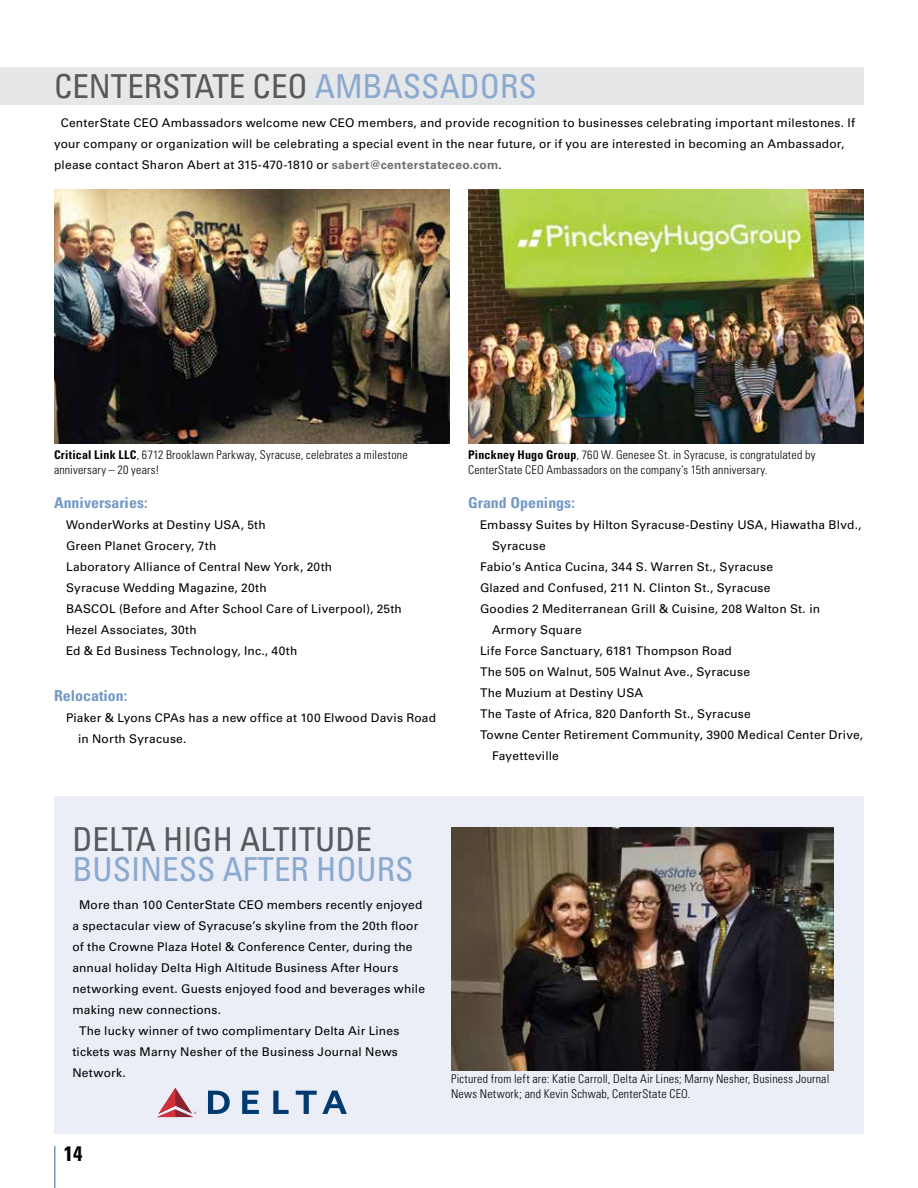
<style>
.page{position:relative;width:918px;height:1188px;background:#fff}
.page>*{position:absolute;margin:0;border:0;box-sizing:border-box;transform-origin:0 0}
.t1{font:condensed 33px "Univers LT Std";color:#58595b}
.t2{font:condensed 33px "Univers LT Std";color:#8ba9d0}
.t3{font:700 condensed 21px "Univers LT Std";color:#000}
.t4{font:700 condensed 15px "Univers LT Std";color:#7399c6;scale:1.06 1}
.t5{font:12px/21px "Univers LT Std";letter-spacing:.02em;color:#000}
.t6{font:300 condensed 12px/15px "Univers LT Std";letter-spacing:.02em;color:#000}
.s1{color:#8ba9d0}
.s2{font-weight:700;color:#6d6e71}
.s3{font-weight:700}
</style>
<div class="page">
<hr style="left:54px;top:1146px;width:2px;height:42px;background:#7399c6">
<div style="left:54px;top:796px;width:810px;height:338px;background:#ebeef6"></div>
<div style="left:0;top:68px;width:864px;height:37px;background:#e6e7e8"></div>
<img style="left:468px;top:190px;width:396px;height:254px">
<img style="left:54px;top:190px;width:396px;height:254px">
<img style="left:451px;top:827px;width:383px;height:243px">
<svg style="left:157px;top:1088px;width:39px;height:29px"></svg>
<svg style="left:208px;top:1091px;width:22px;height:23px"></svg>
<svg style="left:242px;top:1091px;width:17px;height:23px"></svg>
<svg style="left:273px;top:1091px;width:16px;height:23px"></svg>
<svg style="left:296px;top:1091px;width:51px;height:23px"></svg>
<h1 class="t1" style="left:54px;top:66px;width:484px">CENTERSTATE CEO <span class="s1">AMBASSADORS</span></h1>
<p class="t5" style="left:54px;top:112px;width:803px;text-indent:7px">CenterState CEO Ambassadors welcome new CEO members, and provide recognition to businesses celebrating important milestones. If your company or organization will be celebrating a special event in the near future, or if you are interested in becoming an Ambassador, please contact Sharon Abert at 315-470-1810 or <span class="s2">sabert@centerstateceo.com</span>.</p>
<p class="t6" style="left:54px;top:447px;width:355px"><span class="s3">Critical Link LLC</span>, 6712 Brooklawn Parkway, Syracuse, celebrates a milestone anniversary – 20 years!</p>
<p class="t4" style="left:54px;top:494px;width:90px">Anniversaries:</p>
<p class="t5" style="left:66px;top:515px;width:337px">WonderWorks at Destiny USA, 5th<br>Green Planet Grocery, 7th<br>Laboratory Alliance of Central New York, 20th<br>Syracuse Wedding Magazine, 20th<br>BASCOL (Before and After School Care of Liverpool), 25th Hezel Associates, 30th<br>Ed &amp; Ed Business Technology, Inc., 40th</p>
<p class="t4" style="left:54px;top:686px;width:71px">Relocation:</p>
<p class="t5" style="left:78px;top:707px;width:360px;text-indent:-12px">Piaker &amp; Lyons CPAs has a new office at 100 Elwood Davis Road in North Syracuse.</p>
<p class="t6" style="left:468px;top:447px;width:349px"><span class="s3">Pinckney Hugo Group</span>, 760 W. Genesee St. in Syracuse, is congratulated by<br>CenterState CEO Ambassadors on the company’s 15th anniversary.</p>
<p class="t4" style="left:468px;top:494px;width:102px">Grand Openings:</p>
<p class="t5" style="left:480px;top:515px;width:383px">Embassy Suites by Hilton Syracuse-Destiny USA, Hiawatha Blvd.,</p>
<p class="t5" style="left:492px;top:536px;width:55px">Syracuse</p>
<p class="t5" style="left:480px;top:557px;width:295px">Fabio’s Antica Cucina, 344 S. Warren St., Syracuse</p>
<p class="t5" style="left:480px;top:578px;width:292px">Glazed and Confused, 211 N. Clinton St., Syracuse</p>
<p class="t5" style="left:480px;top:599px;width:342px">Goodies 2 Mediterranean Grill &amp; Cuisine, 208 Walton St. in</p>
<p class="t5" style="left:492px;top:620px;width:91px">Armory Square</p>
<p class="t5" style="left:480px;top:641px;width:253px">Life Force Sanctuary, 6181 Thompson Road</p>
<p class="t5" style="left:480px;top:662px;width:272px">The 505 on Walnut, 505 Walnut Ave., Syracuse</p>
<p class="t5" style="left:480px;top:683px;width:165px">The Muzium at Destiny USA</p>
<p class="t5" style="left:480px;top:704px;width:272px">The Taste of Africa, 820 Danforth St., Syracuse</p>
<p class="t5" style="left:480px;top:725px;width:385px">Towne Center Retirement Community, 3900 Medical Center Drive,</p>
<p class="t5" style="left:492px;top:746px;width:68px">Fayetteville</p>
<h1 class="t1" style="left:72px;top:818px;width:301px">DELTA HIGH ALTITUDE</h1>
<h1 class="t2" style="left:72px;top:848px;width:343px">BUSINESS AFTER HOURS</h1>
<p class="t5" style="left:79px;top:895px;width:345px">More than 100 CenterState CEO members recently enjoyed</p>
<p class="t5" style="left:72px;top:916px;width:347px">a spectacular view of Syracuse’s skyline from the 20th floor</p>
<p class="t5" style="left:72px;top:937px;width:342px">of the Crowne Plaza Hotel &amp; Conference Center, during the</p>
<p class="t5" style="left:72px;top:958px;width:328px">annual holiday Delta High Altitude Business After Hours</p>
<p class="t5" style="left:72px;top:979px;width:354px">networking event. Guests enjoyed food and beverages while</p>
<p class="t5" style="left:72px;top:1000px;width:150px">making new connections.</p>
<p class="t5" style="left:79px;top:1021px;width:322px">The lucky winner of two complimentary Delta Air Lines</p>
<p class="t5" style="left:72px;top:1042px;width:327px">tickets was Marny Nesher of the Business Journal News</p>
<p class="t5" style="left:72px;top:1063px;width:55px">Network.</p>
<h2 class="t3" style="left:64px;top:1141px;width:20px">14</h2>
<p class="t6" style="left:451px;top:1072px;width:380px">Pictured from left are: Katie Carroll, Delta Air Lines; Marny Nesher, Business Journal<br>News Network; and Kevin Schwab, CenterState CEO.</p>
</div>
